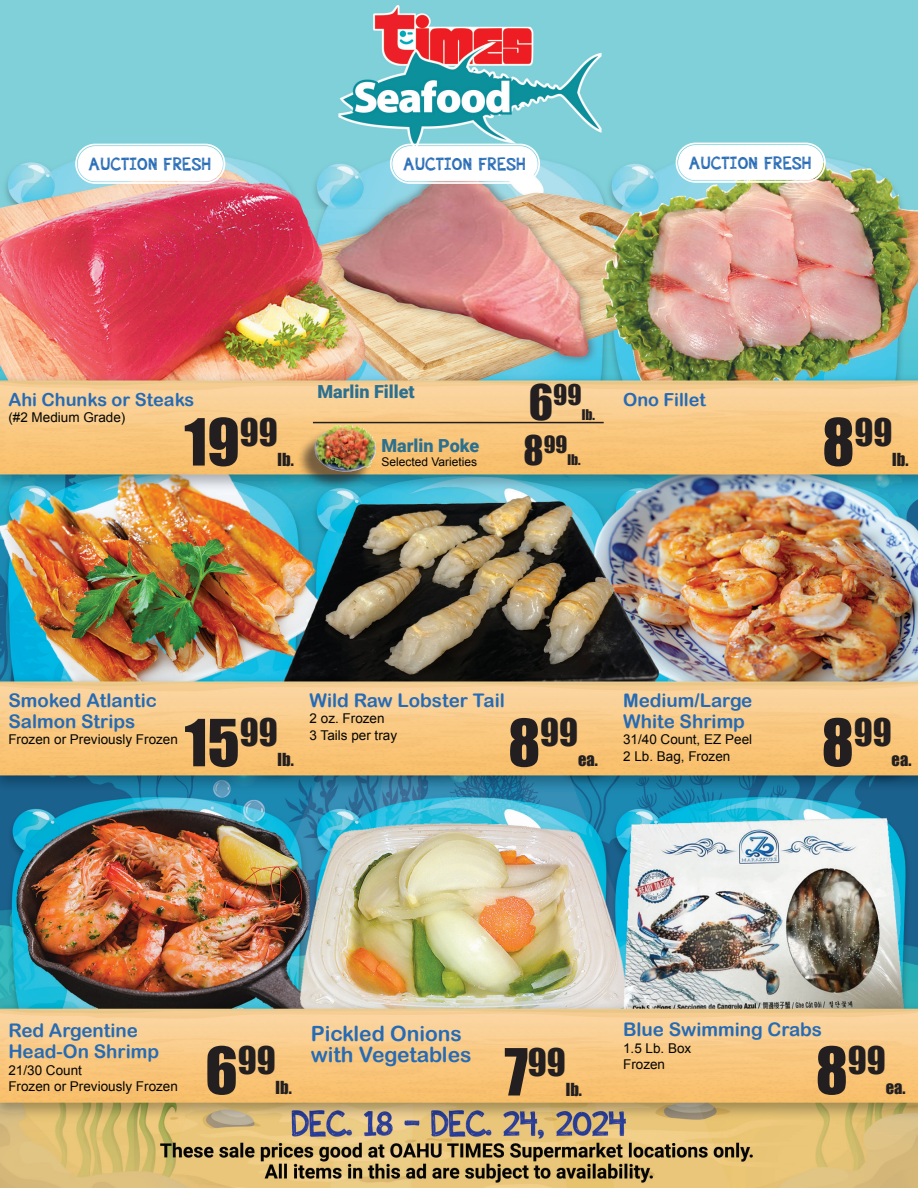
<style>
.page{position:relative;width:918px;height:1188px;background:#fff}
.page>*{position:absolute;margin:0;border:0;box-sizing:border-box;transform-origin:0 0}
.t1{font:60px "Impact";color:#231f20}
.t2{font:34.95px "Impact";color:#231f20}
.t3{font:26.25px "Impact";color:#231f20}
.t4{font:21.9px "Impact";color:#231f20}
.t5{font:21px "Arial Rounded MT Bold";color:#266bb5}
.t6{font:18.75px "Arial Rounded MT Bold";color:#266bb5}
.t7{font:18px "appleberry";letter-spacing:.04em;color:#266bb5}
.t8{font:18px "Arial Rounded MT Bold";color:#266bb5}
.t9{font:900 18px "Roboto";color:#2c708f}
.t10{font:16.5px "Impact";color:#231f20}
.t11{font:13.5px "Arial";color:#040503}
.t12{font:13.5px "Impact";color:#231f20}
.t13{font:12px "Arial";color:#040503}
.s1{font-size:45px}
.s2{font-size:37.5px}
.s3{font-size:60px}
</style>
<div class="page">
<img style="left:0;top:0;width:918px;height:1188px">
<hr style="left:313px;top:422px;width:291px;height:1px;background:#231f20">
<div style="left:296px;top:428px;width:77px;height:62px;background:#231f20;opacity:.6"></div>
<img style="left:314px;top:425px;width:62px;height:47px">
<div style="left:78px;top:147px;width:144px;height:34px;background:#fff;border-radius:17px"></div>
<div style="left:75px;top:144px;width:150px;height:40px;border:2px solid #fff;border-radius:19px"></div>
<div style="left:78px;top:146px;width:145px;height:35px;border:1px solid #fff;border-radius:17px"></div>
<div style="left:79px;top:148px;width:142px;height:32px;border:2px solid #fff;border-radius:15px"></div>
<div style="left:393px;top:147px;width:144px;height:34px;background:#fff;border-radius:17px"></div>
<div style="left:390px;top:144px;width:150px;height:40px;border:2px solid #fff;border-radius:19px"></div>
<div style="left:392px;top:146px;width:145px;height:35px;border:1px solid #fff;border-radius:17px"></div>
<div style="left:394px;top:148px;width:142px;height:32px;border:2px solid #fff;border-radius:15px"></div>
<div style="left:679px;top:146px;width:144px;height:34px;background:#fff;border-radius:17px"></div>
<div style="left:676px;top:143px;width:150px;height:40px;border:2px solid #fff;border-radius:19px"></div>
<div style="left:678px;top:145px;width:145px;height:35px;border:1px solid #fff;border-radius:17px"></div>
<div style="left:680px;top:147px;width:141px;height:32px;border:2px solid #fff;border-radius:15px"></div>
<p class="t7" style="left:89px;top:152px;width:124px">AUCTION FRESH</p>
<p class="t7" style="left:403px;top:152px;width:124px">AUCTION FRESH</p>
<p class="t7" style="left:689px;top:151px;width:124px">AUCTION FRESH</p>
<p class="t8" style="left:8px;top:389px;width:187px">Ahi Chunks or Steaks</p>
<p class="t11" style="left:8px;top:408px;width:119px">(#2 Medium Grade)</p>
<p class="t1" style="left:184px;top:395px;width:95px">19<sup>99</sup></p>
<p class="t10" style="left:278px;top:446px;width:18px">lb.</p>
<p class="t9" style="left:317px;top:379px;width:99px">Marlin Fillet</p>
<p class="t3" style="left:529px;top:375px;width:54px"><span class="s1">6</span>99</p>
<p class="t12" style="left:582px;top:405px;width:15px">lb.</p>
<p class="t9" style="left:381px;top:433px;width:99px">Marlin Poke</p>
<p class="t13" style="left:381px;top:454px;width:97px">Selected Varieties</p>
<p class="t4" style="left:524px;top:427px;width:45px"><span class="s2">8</span>99</p>
<p class="t12" style="left:567px;top:450px;width:15px">lb.</p>
<p class="t8" style="left:623px;top:389px;width:84px">Ono Fillet</p>
<p class="t2" style="left:822px;top:405px;width:71px"><span class="s3">8</span>99</p>
<p class="t10" style="left:892px;top:446px;width:18px">lb.</p>
<p class="t6" style="left:8px;top:689px;width:150px">Smoked Atlantic</p>
<p class="t6" style="left:8px;top:710px;width:128px">Salmon Strips</p>
<p class="t11" style="left:8px;top:731px;width:171px">Frozen or Previously Frozen</p>
<p class="t1" style="left:185px;top:696px;width:94px">15<sup>99</sup></p>
<p class="t10" style="left:278px;top:747px;width:18px">lb.</p>
<p class="t6" style="left:310px;top:689px;width:197px">Wild Raw Lobster Tail</p>
<p class="t11" style="left:310px;top:710px;width:77px">2 oz. Frozen</p>
<p class="t11" style="left:310px;top:726px;width:89px">3 Tails per tray</p>
<p class="t2" style="left:508px;top:705px;width:71px"><span class="s3">8</span>99</p>
<p class="t10" style="left:578px;top:747px;width:21px">ea.</p>
<p class="t6" style="left:623px;top:689px;width:131px">Medium/Large</p>
<p class="t6" style="left:623px;top:710px;width:123px">White Shrimp</p>
<p class="t11" style="left:623px;top:731px;width:131px">31/40 Count, EZ Peel</p>
<p class="t11" style="left:623px;top:747px;width:109px">2 Lb. Bag, Frozen</p>
<p class="t2" style="left:822px;top:705px;width:71px"><span class="s3">8</span>99</p>
<p class="t10" style="left:892px;top:747px;width:21px">ea.</p>
<p class="t6" style="left:8px;top:1019px;width:131px">Red Argentine</p>
<p class="t6" style="left:8px;top:1040px;width:152px">Head-On Shrimp</p>
<p class="t11" style="left:8px;top:1061px;width:75px">21/30 Count</p>
<p class="t11" style="left:8px;top:1077px;width:171px">Frozen or Previously Frozen</p>
<p class="t2" style="left:205px;top:1033px;width:72px"><span class="s3">6</span>99</p>
<p class="t10" style="left:276px;top:1075px;width:18px">lb.</p>
<p class="t5" style="left:311px;top:1021px;width:153px">Pickled Onions</p>
<p class="t5" style="left:311px;top:1042px;width:162px">with Vegetables</p>
<p class="t2" style="left:528px;top:1035px;width:39px">99</p>
<p class="t1" style="left:504px;top:1025px;width:25px">7</p>
<p class="t10" style="left:566px;top:1076px;width:18px">lb.</p>
<p class="t6" style="left:623px;top:1018px;width:200px">Blue Swimming Crabs</p>
<p class="t11" style="left:623px;top:1039px;width:70px">1.5 Lb. Box</p>
<p class="t11" style="left:623px;top:1056px;width:44px">Frozen</p>
<p class="t2" style="left:816px;top:1033px;width:71px"><span class="s3">8</span>99</p>
<p class="t10" style="left:886px;top:1075px;width:21px">ea.</p>
</div>
